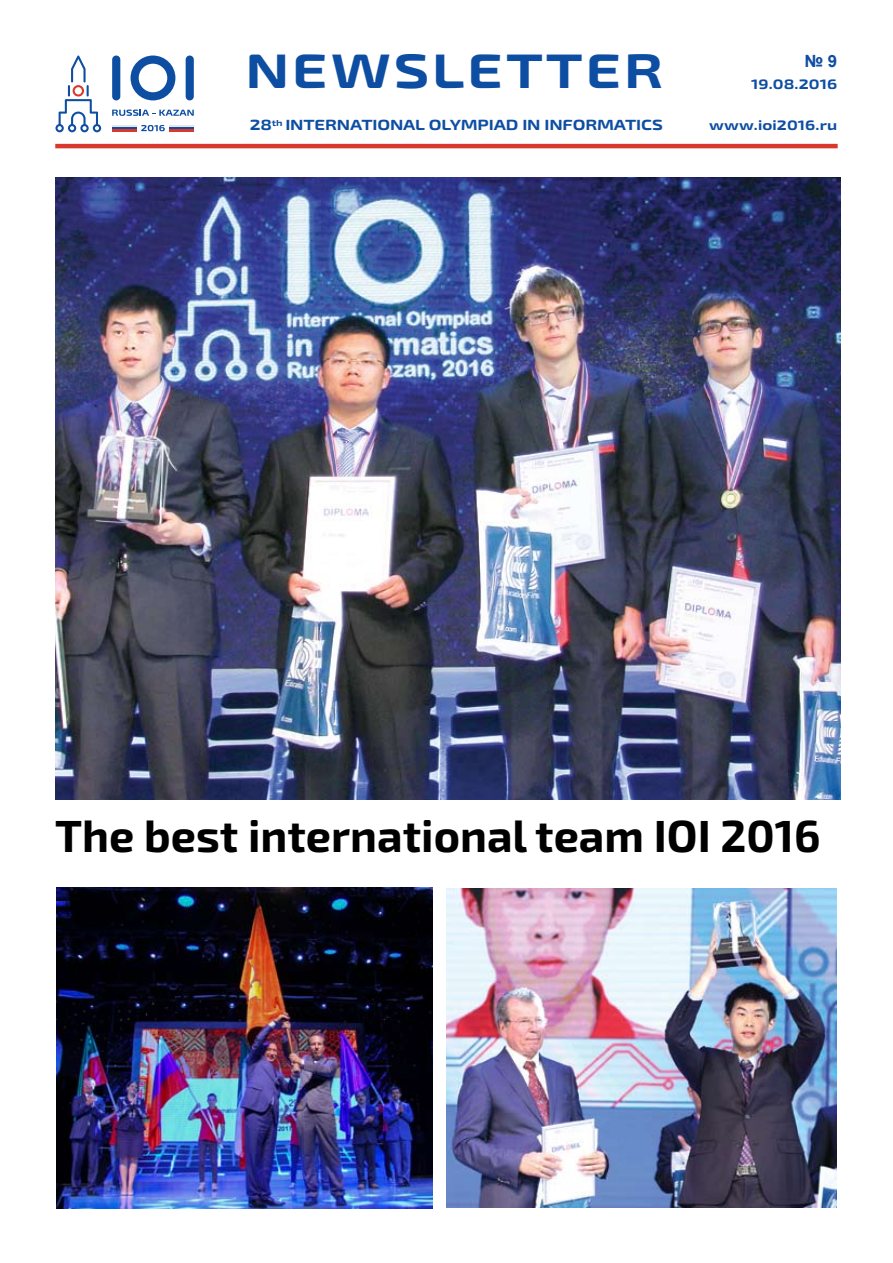
<style>
.page{position:relative;width:893px;height:1263px;background:#fff}
.page>*{position:absolute;margin:0;border:0;box-sizing:border-box;transform-origin:0 0}
.t1{font:700 expanded 48.45px "Exo 2";letter-spacing:.06em;color:#0e4ea2}
.t2{font:700 45px "Exo 2";color:#000}
.t3{font:700 16.8px "Arial";color:#0e4ea2}
.t4{font:700 expanded 14.7px "Exo 2";letter-spacing:-.01em;color:#0e4ea2}
.t5{font:700 expanded 13.65px "Exo 2";letter-spacing:.01em;color:#0e4ea2}
</style>
<div class="page">
<svg style="left:131px;top:56px;width:44px;height:44px"></svg>
<div style="left:112px;top:56px;width:8px;height:44px;background:#0e4ea2;border-radius:4px"></div>
<div style="left:186px;top:56px;width:8px;height:44px;background:#0e4ea2;border-radius:4px"></div>
<svg style="left:112px;top:110px;width:82px;height:6px"></svg>
<hr style="left:169px;top:125px;width:25px;height:2px;background:#e6e7e8">
<hr style="left:169px;top:127px;width:25px;height:2px;background:#0e4ea2">
<hr style="left:169px;top:129px;width:25px;height:2px;background:#d9382c">
<hr style="left:112px;top:125px;width:25px;height:2px;background:#e6e7e8">
<hr style="left:112px;top:127px;width:25px;height:2px;background:#0e4ea2">
<hr style="left:112px;top:129px;width:25px;height:2px;background:#d9382c">
<svg style="left:141px;top:125px;width:24px;height:6px"></svg>
<svg style="left:55px;top:56px;width:46px;height:76px"></svg>
<hr style="left:55px;top:144px;width:783px;height:4px;background:#d9382c">
<img style="left:56px;top:177px;width:784px;height:622px">
<img style="left:447px;top:888px;width:389px;height:320px">
<img style="left:56px;top:888px;width:377px;height:320px">
<h1 class="t1" style="left:246px;top:42px;width:419px">NEWSLETTER</h1>
<p class="t3" style="left:805px;top:50px;width:34px">№ 9</p>
<p class="t5" style="left:751px;top:76px;width:88px">19.08.2016</p>
<p class="t4" style="left:250px;top:116px;width:415px">28<sup>th</sup> INTERNATIONAL OLYMPIAD IN INFORMATICS</p>
<p class="t5" style="left:709px;top:117px;width:130px">www.ioi2016.ru</p>
<h2 class="t2" style="left:55px;top:810px;width:767px">The best international team ioi 2016</h2>
</div>
